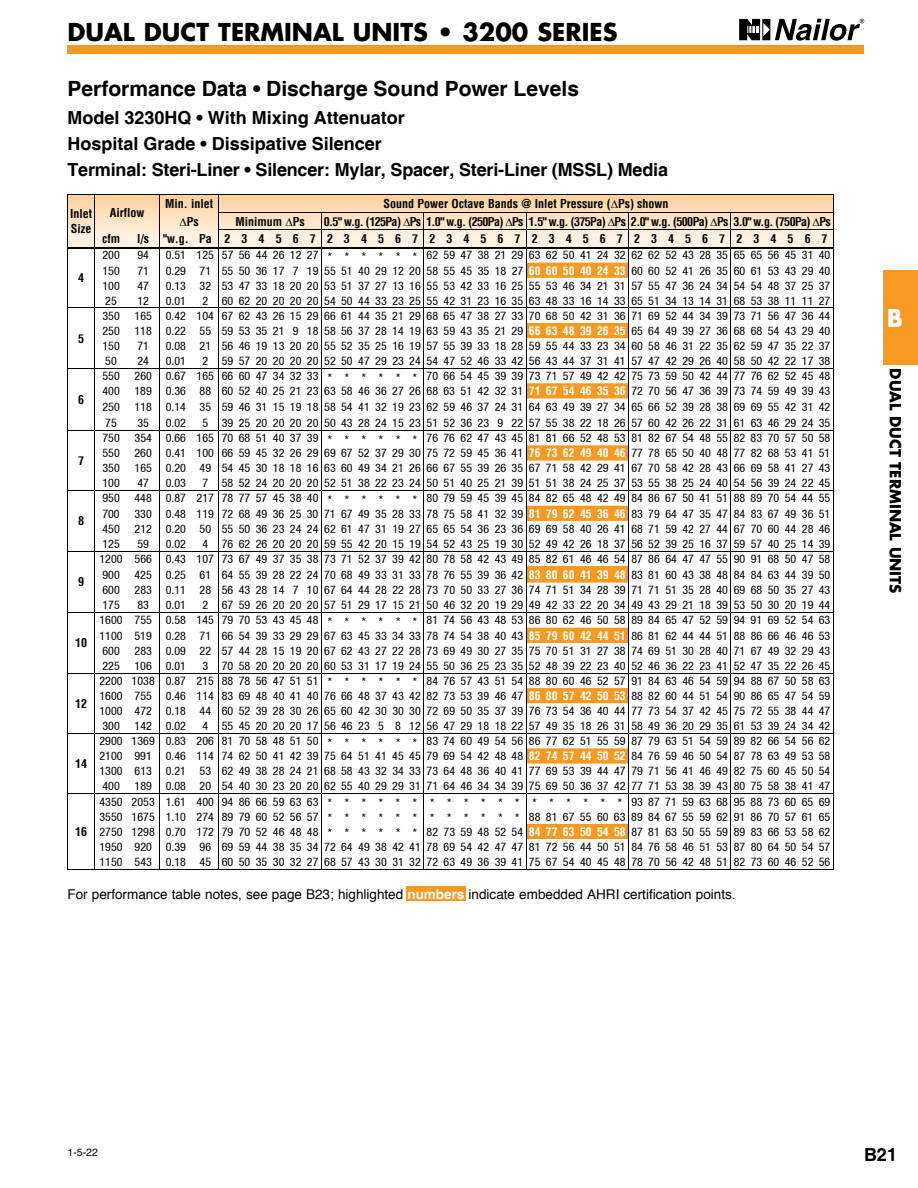
<style>
.page{position:relative;width:918px;height:1188px;background:#fff}
.page>*{position:absolute;margin:0;border:0;box-sizing:border-box;transform-origin:0 0}
.t1{font:700 24px "Futura Std";color:#000}
.t2{font:700 24px "Futura Std";color:#fff}
.t3{font:700 21px "Helvetica";color:#000}
.t4{font:700 18px/25.5px "Helvetica";color:#000}
.t5{font:700 15px "Futura Std";color:#000}
.t6{font:13.5px "Helvetica";color:#000}
.t7{font:condensed 12px/15.1px "Helvetica 57";letter-spacing:.005em;color:#000;text-align:justify}
.t8{font:700 condensed 12px/15px "Helvetica";color:#000}
.t9{font:700 condensed 12px "Helvetica";letter-spacing:-.05em;color:#000}
.t10{font:700 condensed 12px "Helvetica";letter-spacing:.92em;color:#000}
.t11{font:10.5px "Helvetica";color:#000}
.s1{font-family:"Helvetica";font-weight:700;font-size:11.7px;color:#fff}
.s2{font-weight:700;color:#fff}
</style>
<div class="page">
<div style="left:884px;top:270px;width:34px;height:94px;background:#f89921"></div>
<svg style="left:739px;top:19px;width:125px;height:22px"></svg>
<div style="left:68px;top:45px;width:796px;height:8px;background:#f89921"></div>
<div style="left:406px;top:887px;width:60px;height:14px;background:#f89921"></div>
<svg style="left:68px;top:194px;width:766px;height:676px"></svg>
<h1 class="t1" style="left:68px;top:16px;width:551px">DUAL DUCT TERMINAL UNITS • 3200 SERIES</h1>
<h2 class="t3" style="left:68px;top:76px;width:513px">Performance Data • Discharge Sound Power Levels</h2>
<h3 class="t4" style="left:68px;top:106px;width:602px">Model 3230HQ • With Mixing Attenuator<br>Hospital Grade • Dissipative Silencer<br>Terminal: Steri-Liner • Silencer: Mylar, Spacer, Steri-Liner (MSSL) Media</h3>
<p class="t8" style="left:165px;top:196px;width:49px">Min. inlet</p>
<p class="t8" style="left:384px;top:196px;width:287px">Sound Power Octave Bands @ Inlet Pressure (∆Ps) shown</p>
<p class="t8" style="left:180px;top:214px;width:21px">∆Ps</p>
<p class="t8" style="left:235px;top:214px;width:71px">Minimum ∆Ps</p>
<p class="t9" style="left:324px;top:214px;width:508px">0.5" w.g. (125Pa) ∆Ps 1.0" w.g. (250Pa) ∆Ps 1.5" w.g. (375Pa) ∆Ps 2.0" w.g. (500Pa) ∆Ps 3.0" w.g. (750Pa) ∆Ps</p>
<p class="t8" style="left:70px;top:206px;width:24px">Inlet<br>Size</p>
<p class="t8" style="left:110px;top:205px;width:36px">Airflow</p>
<p class="t8" style="left:102px;top:231px;width:19px">cfm</p>
<p class="t10" style="left:137px;top:231px;width:692px">l/s "w.g.Pa 234567234567234567234567234567234567</p>
<p class="t8" style="left:78px;top:270px;width:7px">4</p>
<p class="t8" style="left:78px;top:331px;width:7px">5</p>
<p class="t8" style="left:78px;top:392px;width:7px">6</p>
<p class="t8" style="left:78px;top:453px;width:7px">7</p>
<p class="t8" style="left:78px;top:513px;width:7px">8</p>
<p class="t8" style="left:78px;top:574px;width:7px">9</p>
<p class="t8" style="left:75px;top:635px;width:13px">10</p>
<p class="t8" style="left:75px;top:696px;width:13px">12</p>
<p class="t8" style="left:75px;top:756px;width:13px">14</p>
<p class="t8" style="left:75px;top:824px;width:13px">16</p>
<p class="t7" style="left:102px;top:247px;width:19px">200</p>
<p class="t7" style="left:137px;top:247px;width:13px">94</p>
<p class="t7" style="left:166px;top:247px;width:666px">0.51 125 575644261227 * * * * * * 625947382129636250412432626252432835656556453140</p>
<p class="t7" style="left:102px;top:263px;width:19px">150</p>
<p class="t7" style="left:137px;top:263px;width:13px">71</p>
<p class="t7" style="left:166px;top:263px;width:666px">0.29 71 55 50 36 17 7 19 55 51 40 29 12 20 58 55 45 35 18 27 <span class="s1">60 60 50 40 24 33</span> 60 60 52 41 26 35 60 61 53 43 29 40</p>
<p class="t7" style="left:102px;top:278px;width:19px">100</p>
<p class="t7" style="left:137px;top:278px;width:13px">47</p>
<p class="t7" style="left:166px;top:278px;width:666px">0.13 32 53 47 33 18 20 20 53 51 37 27 13 16 55 53 42 33 16 25 55 53 46 34 21 31 57 55 47 36 24 34 54 54 48 37 25 37</p>
<p class="t7" style="left:105px;top:293px;width:13px">25</p>
<p class="t7" style="left:137px;top:293px;width:13px">12</p>
<p class="t7" style="left:166px;top:293px;width:22px">0.01</p>
<p class="t7" style="left:202px;top:293px;width:629px">2 60 62 20 20 20 20 54 50 44 33 23 25 55 42 31 23 16 35 63 48 33 16 14 33 65 51 34 13 14 31 68 53 38 11 11 27</p>
<p class="t7" style="left:102px;top:308px;width:730px">350 165 0.42 104 67 62 43 26 15 29 66 61 44 35 21 29 68 65 47 38 27 33 70 68 50 42 31 36 71 69 52 44 34 39 73 71 56 47 36 44<br>250 118 0.22 55 59 53 35 21 9 18 58 56 37 28 14 19 63 59 43 35 21 29 <span class="s1">66 63 48 39 26 35</span> 65 64 49 39 27 36 68 68 54 43 29 40<br>150</p>
<p class="t7" style="left:137px;top:338px;width:13px">71</p>
<p class="t7" style="left:166px;top:338px;width:666px">0.08 21 56 46 19 13 20 20 55 52 35 25 16 19 57 55 39 33 18 28 59 55 44 33 23 34 60 58 46 31 22 35 62 59 47 35 22 37</p>
<p class="t7" style="left:105px;top:353px;width:13px">50</p>
<p class="t7" style="left:137px;top:353px;width:13px">24</p>
<p class="t7" style="left:166px;top:353px;width:22px">0.01</p>
<p class="t7" style="left:202px;top:353px;width:629px">2 59 57 20 20 20 20 52 50 47 29 23 24 54 47 52 46 33 42 56 43 44 37 31 41 57 47 42 29 26 40 58 50 42 22 17 38</p>
<p class="t7" style="left:102px;top:368px;width:730px;line-height:15.6px">550 260 0.67 165 66 60 47 34 32 33 * * * * * * 70 66 54 45 39 39 73 71 57 49 42 42 75 73 59 50 42 44 77 76 62 52 45 48<br>400 189 0.36 88 60 52 40 25 21 23 63 58 46 36 27 26 68 63 51 42 32 31 <span class="s1">71 67 54 46 35 36</span> 72 70 56 47 36 39 73 74 59 49 39 43<br>250 118 0.14 35 59 46 31 15 19 18 58 54 41 32 19 23 62 59 46 37 24 31 64 63 49 39 27 34 65 66 52 39 28 38 69 69 55 42 31 42<br>75</p>
<p class="t7" style="left:137px;top:415px;width:13px">35</p>
<p class="t7" style="left:166px;top:415px;width:22px">0.02</p>
<p class="t7" style="left:202px;top:415px;width:629px">5 39252020202050432824152351523623 9 22575538221826576042262231616346292435</p>
<p class="t7" style="left:102px;top:430px;width:730px">750 354 0.66 165 70 68 51 40 37 39 * * * * * * 76 76 62 47 43 45 81 81 66 52 48 53 81 82 67 54 48 55 82 83 70 57 50 58<br>550 260 0.41 100 66 59 45 32 26 29 69 67 52 37 29 30 75 72 59 45 36 41 <span class="s1">76 73 62 49 40 46</span> 77 78 65 50 40 48 77 82 68 53 41 51<br>350 165 0.20 49 54 45 30 18 18 16 63 60 49 34 21 26 66 67 55 39 26 35 67 71 58 42 29 41 67 70 58 42 28 43 66 69 58 41 27 43<br>100</p>
<p class="t7" style="left:137px;top:476px;width:13px">47</p>
<p class="t7" style="left:166px;top:476px;width:22px">0.03</p>
<p class="t7" style="left:202px;top:476px;width:629px">7 58 52 24 20 20 20 52 51 38 22 23 24 50 51 40 25 21 39 51 51 38 24 25 37 53 55 38 25 24 40 54 56 39 24 22 45</p>
<p class="t7" style="left:102px;top:491px;width:730px">950 448 0.87 217 78 77 57 45 38 40 * * * * * * 80 79 59 45 39 45 84 82 65 48 42 49 84 86 67 50 41 51 88 89 70 54 44 55<br>700 330 0.48 119 72 68 49 36 25 30 71 67 49 35 28 33 78 75 58 41 32 39 <span class="s1">81 79 62 45 36 46</span> 83 79 64 47 35 47 84 83 67 49 36 51<br>450 212 0.20 50 55 50 36 23 24 24 62 61 47 31 19 27 65 65 54 36 23 36 69 69 58 40 26 41 68 71 59 42 27 44 67 70 60 44 28 46<br>125</p>
<p class="t7" style="left:137px;top:536px;width:13px">59</p>
<p class="t7" style="left:166px;top:536px;width:22px">0.02</p>
<p class="t7" style="left:202px;top:536px;width:629px">4 76 62 26 20 20 20 59 55 42 20 15 19 54 52 43 25 19 30 52 49 42 26 18 37 56 52 39 25 16 37 59 57 40 25 14 39</p>
<p class="t7" style="left:99px;top:551px;width:732px;line-height:15.6px">1200 566 0.43 107 73 67 49 37 35 38 73 71 52 37 39 42 80 78 58 42 43 49 85 82 61 46 46 54 87 86 64 47 47 55 90 91 68 50 47 58<br>900 425 0.25 61 64 55 39 28 22 24 70 68 49 33 31 33 78 76 55 39 36 42 <span class="s1">83 80 60 41 39 48</span> 83 81 60 43 38 48 84 84 63 44 39 50<br>600 283 0.11 28 56 43 28 14 7 10 67 64 44 28 22 28 73 70 50 33 27 36 74 71 51 34 28 39 71 71 51 35 28 40 69 68 50 35 27 43<br>175</p>
<p class="t7" style="left:137px;top:598px;width:13px">83</p>
<p class="t7" style="left:166px;top:598px;width:22px">0.01</p>
<p class="t7" style="left:202px;top:598px;width:629px">2 67 59 26 20 20 20 57 51 29 17 15 21 50 46 32 20 19 29 49 42 33 22 20 34 49 43 29 21 18 39 53 50 30 20 19 44</p>
<p class="t7" style="left:99px;top:613px;width:732px">1600 755 0.58 145 79 70 53 43 45 48 * * * * * * 81 74 56 43 48 53 86 80 62 46 50 58 89 84 65 47 52 59 94 91 69 52 54 63<br>1100 519 0.28 71 66 54 39 33 29 29 67 63 45 33 34 33 78 74 54 38 40 43 <span class="s1">85 79 60 42 44 51</span> 86 81 62 44 44 51 88 86 66 46 46 53<br>600 283 0.09 22 57 44 28 15 19 20 67 62 43 27 22 28 73 69 49 30 27 35 75 70 51 31 27 38 74 69 51 30 28 40 71 67 49 32 29 43<br>225 106 0.01</p>
<p class="t7" style="left:202px;top:658px;width:629px">3 70 58 20 20 20 20 60 53 31 17 19 24 55 50 36 25 23 35 52 48 39 22 23 40 52 46 36 22 23 41 52 47 35 22 26 45</p>
<p class="t7" style="left:99px;top:673px;width:732px">2200 1038 0.87 215 88 78 56 47 51 51 * * * * * * 84 76 57 43 51 54 88 80 60 46 52 57 91 84 63 46 54 59 94 88 67 50 58 63<br>1600 755 0.46 114 83 69 48 40 41 40 76 66 48 37 43 42 82 73 53 39 46 47 <span class="s1">86 80 57 42 50 53</span> 88 82 60 44 51 54 90 86 65 47 54 59<br>1000 472 0.18 44 60 52 39 28 30 26 65 60 42 30 30 30 72 69 50 35 37 39 76 73 54 36 40 44 77 73 54 37 42 45 75 72 55 38 44 47<br>300 142 0.02</p>
<p class="t7" style="left:202px;top:718px;width:629px">4 554520202017564623 5 8 12564729181822574935182631584936202935615339243442</p>
<p class="t7" style="left:99px;top:733px;width:732px">2900 1369 0.83 206 81 70 58 48 51 50 * * * * * * 83 74 60 49 54 56 86 77 62 51 55 59 87 79 63 51 54 59 89 82 66 54 56 62<br>2100 991 0.46 114 74 62 50 41 42 39 75 64 51 41 45 45 79 69 54 42 48 48 <span class="s1">82 74 57 44 50 52</span> 84 76 59 46 50 54 87 78 63 49 53 58<br>1300 613 0.21 53 62 49 38 28 24 21 68 58 43 32 34 33 73 64 48 36 40 41 77 69 53 39 44 47 79 71 56 41 46 49 82 75 60 45 50 54<br>400 189 0.08 20 54 40 30 23 20 20 62 55 40 29 29 31 71 64 46 34 34 39 75 69 50 36 37 42 77 71 53 38 39 43 80 75 58 38 41 47</p>
<p class="t7" style="left:99px;top:794px;width:732px">4350 2053 1.61 400 948666596363 * * * * * * * * * * * * * * * * * * 938771596368958873606569<br>3550 1675 1.10 274 897960525657 * * * * * * * * * * * * 888167556063898467555962918670576165<br>2750 1298 0.70 172 79 70 52 46 48 48 * * * * * * 82 73 59 48 52 54 <span class="s1">84 77 63 50 54 58</span> 87 81 63 50 55 59 89 83 66 53 58 62<br>1950 920 0.39 96 69 59 44 38 35 34 72 64 49 38 42 41 78 69 54 42 47 47 81 72 56 44 50 51 84 76 58 46 51 53 87 80 64 50 54 57<br>1150 543 0.18 45 60 50 35 30 32 27 68 57 43 30 31 32 72 63 49 36 39 41 75 67 54 40 45 48 78 70 56 42 48 51 82 73 60 46 52 56</p>
<p class="t6" style="left:68px;top:886px;width:670px">For performance table notes, see page B23; highlighted <span class="s2">numbers</span> indicate embedded AHRI certification points.</p>
<h1 class="t2" style="left:887px;top:302px;width:18px">B</h1>
<p class="t5" style="left:906px;top:368px;width:227px;rotate:90deg">DUAL DUCT TERMINAL UNITS</p>
<p class="t11" style="left:68px;top:1145px;width:32px">1-5-22</p>
<h3 class="t4" style="left:864px;top:1142px;width:35px">B21</h3>
</div>
